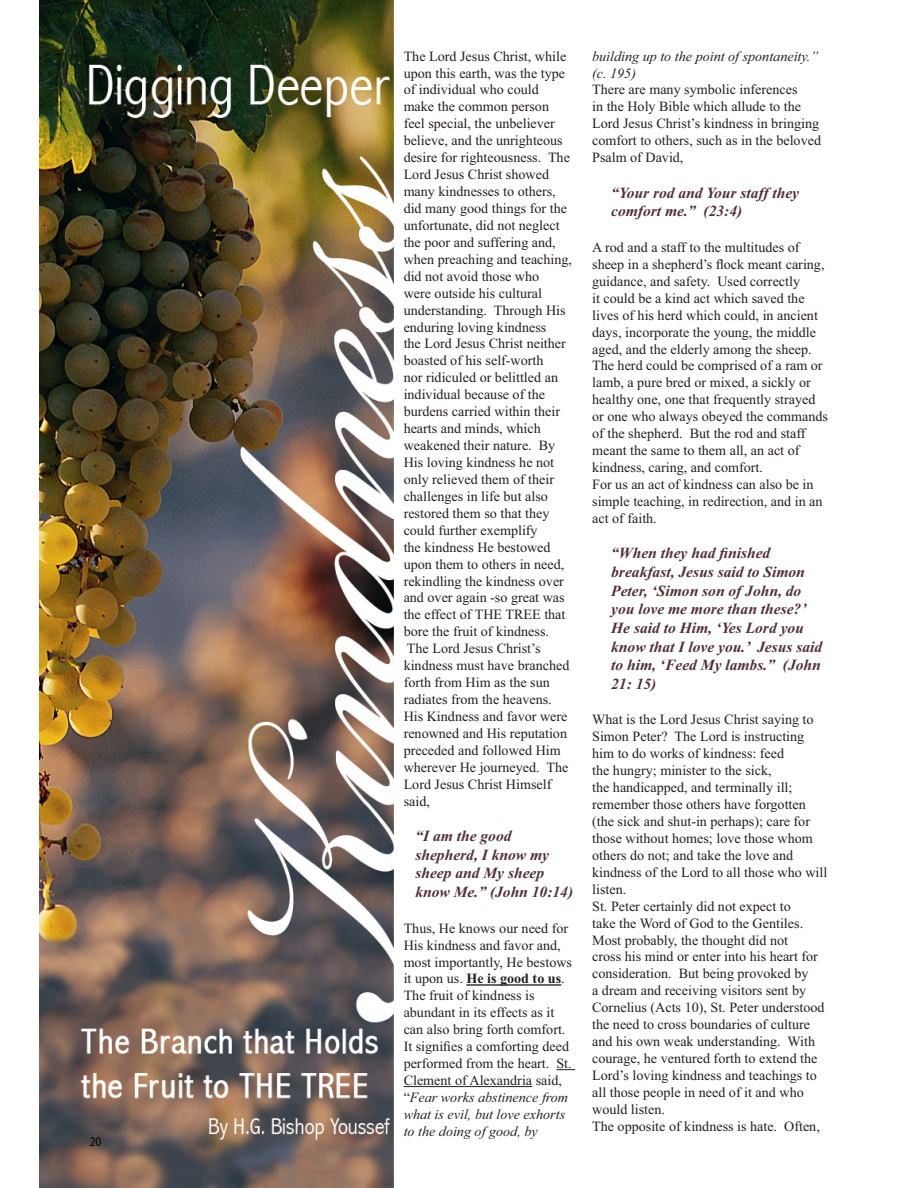
<style>
.page{position:relative;width:918px;height:1188px;background:#fff}
.page>*{position:absolute;margin:0;border:0;box-sizing:border-box;transform-origin:0 0}
.t1{font:italic 700 15.45px/18.6px "Times New Roman";color:#533038}
.t2{font:14.1px/17px "Times New Roman";color:#231f20}
.t3{font:italic 14.1px/17px "Times New Roman";color:#231f20}
.t4{font:13.35px "Myriad Pro";color:#000;scale:.85 1}
.s1{font-weight:700}
.s2{font-style:italic}
</style>
<div class="page">
<img style="left:39px;top:0;width:365px;height:1187px">
<hr style="left:466px;top:984px;width:95px;height:2px;background:#231f20">
<svg style="left:556px;top:1069px;width:19px;height:1px"></svg>
<hr style="left:404px;top:1086px;width:128px;height:1px;background:#231f20">
<p class="t4" style="left:90px;top:1136px;width:15px">20</p>
<p class="t2" style="left:404px;top:49px;width:170px">The Lord Jesus Christ, while upon this earth, was the type of individual who could make the common person feel special, the unbeliever believe, and the unrighteous desire for righteousness. The<br>Lord Jesus Christ showed many kindnesses to others, did many good things for the unfortunate, did not neglect the poor and suffering and, when preaching and teaching, did not avoid those who<br>were outside his cultural understanding. Through His enduring loving kindness<br>the Lord Jesus Christ neither boasted of his self-worth<br>nor ridiculed or belittled an individual because of the burdens carried within their hearts and minds, which weakened their nature. By<br>His loving kindness he not only relieved them of their challenges in life but also restored them so that they could further exemplify<br>the kindness He bestowed upon them to others in need, rekindling the kindness over and over again -so great was the effect of THE TREE that bore the fruit of kindness.<br>The Lord Jesus Christ’s kindness must have branched forth from Him as the sun radiates from the heavens.<br>His Kindness and favor were renowned and His reputation preceded and followed Him wherever He journeyed. The<br>Lord Jesus Christ Himself said,</p>
<p class="t1" style="left:415px;top:828px;width:159px">“I am the good shepherd, I know my sheep and My sheep know Me.” (John 10:14)</p>
<p class="t2" style="left:404px;top:921px;width:170px">Thus, He knows our need for<br>His kindness and favor and, most importantly, He bestows it upon us. <span class="s1">He is good to us</span>.<br>The fruit of kindness is abundant in its effects as it can also bring forth comfort.<br>It signifies a comforting deed performed from the heart. St.<br>Clement of Alexandria said, “<span class="s2">Fear works abstinence from what is evil, but love exhorts to the doing of good, by</span></p>
<p class="t3" style="left:592px;top:49px;width:228px">building up to the point of spontaneity.” (c. 195)</p>
<p class="t2" style="left:592px;top:83px;width:230px">There are many symbolic inferences<br>in the Holy Bible which allude to the Lord Jesus Christ’s kindness in bringing comfort to others, such as in the beloved Psalm of David,</p>
<p class="t1" style="left:611px;top:185px;width:189px">“Your rod and Your staff they comfort me.” (23:4)</p>
<p class="t2" style="left:592px;top:240px;width:237px">A rod and a staff to the multitudes of sheep in a shepherd’s flock meant caring, guidance, and safety. Used correctly<br>it could be a kind act which saved the lives of his herd which could, in ancient days, incorporate the young, the middle aged, and the elderly among the sheep.<br>The herd could be comprised of a ram or lamb, a pure bred or mixed, a sickly or healthy one, one that frequently strayed or one who always obeyed the commands of the shepherd. But the rod and staff meant the same to them all, an act of kindness, caring, and comfort.<br>For us an act of kindness can also be in simple teaching, in redirection, and in an act of faith.</p>
<p class="t1" style="left:611px;top:546px;width:212px">“When they had finished breakfast, Jesus said to Simon<br>Peter, ‘Simon son of John, do you love me more than these?’<br>He said to Him, ‘Yes Lord you know that I love you.’ Jesus said to him, ‘Feed My lambs.” (John<br>21: 15)</p>
<p class="t2" style="left:592px;top:713px;width:237px">What is the Lord Jesus Christ saying to Simon Peter? The Lord is instructing him to do works of kindness: feed<br>the hungry; minister to the sick,<br>the handicapped, and terminally ill; remember those others have forgotten (the sick and shut-in perhaps); care for those without homes; love those whom others do not; and take the love and kindness of the Lord to all those who will listen.<br>St. Peter certainly did not expect to<br>take the Word of God to the Gentiles.<br>Most probably, the thought did not<br>cross his mind or enter into his heart for consideration. But being provoked by<br>a dream and receiving visitors sent by Cornelius (Acts 10), St. Peter understood the need to cross boundaries of culture and his own weak understanding. With courage, he ventured forth to extend the Lord’s loving kindness and teachings to all those people in need of it and who would listen.<br>The opposite of kindness is hate. Often,</p>
</div>
